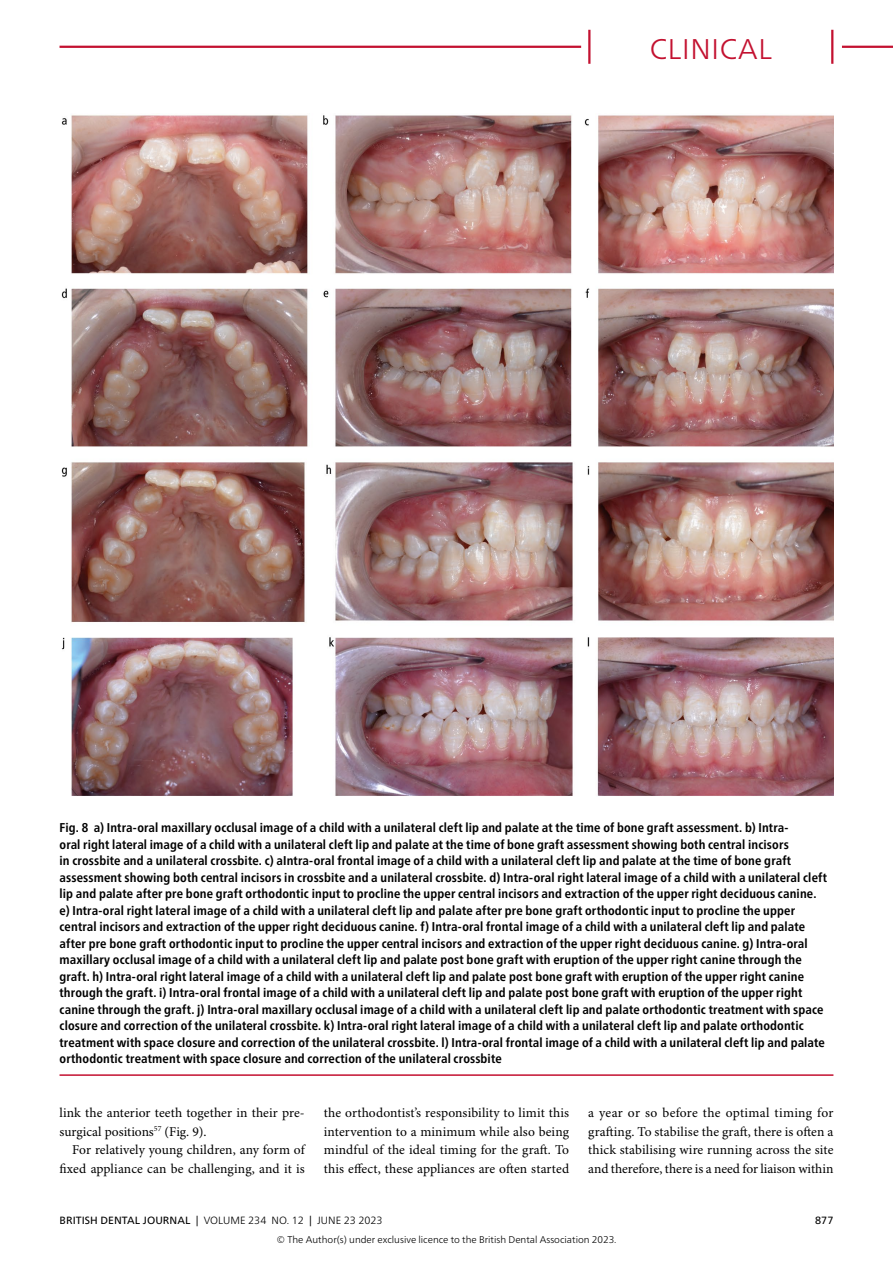
<style>
.page{position:relative;width:893px;height:1263px;background:#fff}
.page>*{position:absolute;margin:0;border:0;box-sizing:border-box;transform-origin:0 0}
.t1{font:300 28.5px "Frutiger Neue LT Pro";letter-spacing:.025em;color:#c31130}
.Para_9pt_justified{font:13.5px/18.8px "Minion Pro";letter-spacing:.005em;color:#000;text-align:justify}
.Image_Caption_MSS{font:12.75px/16.5px "Frutiger Neue LT Pro Cn Bold 2";letter-spacing:.01em;color:#000}
.t2{font:10.5px "Frutiger Neue LT Pro";letter-spacing:.005em;color:#000}
.t3{font:10.5px "Frutiger Neue LT Pro Light 2";letter-spacing:.005em;color:#000}
.t4{font:300 9.75px "Frutiger Neue LT Pro";color:#000}
.s1{font-family:"Frutiger Neue LT Pro";font-weight:700;font-stretch:condensed}
.s2{font-family:"Frutiger Neue LT Pro Light 2"}
</style>
<div class="page">
<img style="left:61px;top:115px;width:772px;height:681px">
<hr style="left:60px;top:1074px;width:773px;height:2px;background:#c31130">
<hr style="left:60px;top:46px;width:521px;height:2px;background:#c31130">
<hr style="left:842px;top:46px;width:51px;height:2px;background:#c31130">
<hr style="left:588px;top:30px;width:2px;height:34px;background:#c31130">
<hr style="left:831px;top:30px;width:2px;height:34px;background:#c31130">
<h1 class="t1" style="left:650px;top:32px;width:124px">CLINICAL</h1>
<p class="Image_Caption_MSS" style="left:60px;top:819px;width:769px">Fig. 8 a) Intra-oral maxillary occlusal image of a child with a unilateral cleft lip and palate at the time of bone graft assessment. b) Intra-<br><span class="s1">oral right lateral image of a child with a unilateral cleft lip and palate at the time of bone graft assessment showing both central incisors<br></span>in crossbite and a unilateral crossbite. c) aIntra-oral frontal image of a child with a unilateral cleft lip and palate at the time of bone graft <span class="s1">assessment showing both central incisors in crossbite and a unilateral crossbite. d) Intra-oral right lateral image of a child with a unilateral cleft lip and palate after pre bone graft orthodontic input to procline the upper central incisors and extraction of the upper right deciduous canine. </span>e) Intra-oral right lateral image of a child with a unilateral cleft lip and palate after pre bone graft orthodontic input to procline the upper central incisors and extraction of the upper right deciduous canine. f) Intra-oral frontal image of a child with a unilateral cleft lip and palate after pre bone graft orthodontic input to procline the upper central incisors and extraction of the upper right deciduous canine. g) Intra-oral <span class="s1">maxillary occlusal image of a child with a unilateral cleft lip and palate post bone graft with eruption of the upper right canine through the </span>graft. h) Intra-oral right lateral image of a child with a unilateral cleft lip and palate post bone graft with eruption of the upper right canine <span class="s1">through the graft. i) Intra-oral frontal image of a child with a unilateral cleft lip and palate post bone graft with eruption of the upper right canine through the graft. j) Intra-oral maxillary occlusal image of a child with a unilateral cleft lip and palate orthodontic treatment with space </span>closure and correction of the unilateral crossbite. k) Intra-oral right lateral image of a child with a unilateral cleft lip and palate orthodontic treatment with space closure and correction of the unilateral crossbite. l) Intra-oral frontal image of a child with a unilateral cleft lip and palate <span class="s1">orthodontic treatment with space closure and correction of the unilateral crossbite</span></p>
<p class="Para_9pt_justified" style="left:60px;top:1104px;width:247px">link the anterior teeth together in their pre&shy;surgical positions<sup>57</sup> (Fig. 9).</p>
<p class="Para_9pt_justified" style="left:60px;top:1141px;width:247px;text-align:right">For relatively young children, any form of fixed appliance can be challenging, and it is</p>
<p class="Para_9pt_justified" style="left:324px;top:1104px;width:247px">the orthodontist’s responsibility to limit this intervention to a minimum while also being mindful of the ideal timing for the graft. To this effect, these appliances are often started</p>
<p class="Para_9pt_justified" style="left:588px;top:1104px;width:247px">a year or so before the optimal timing for grafting. To stabilise the graft, there is often a thick stabilising wire running across the site and therefore, there is a need for liaison within</p>
<p class="t2" style="left:60px;top:1214px;width:269px">BRITISH DENTAL JOURNAL | <span class="s2">VOLUME 234 NO. 12</span> | <span class="s2">JUNE</span></p>
<p class="t3" style="left:344px;top:1214px;width:40px">23 2023</p>
<p class="t2" style="left:815px;top:1214px;width:20px">877</p>
<p class="t4" style="left:276px;top:1234px;width:342px">© The Author(s) under exclusive licence to the British Dental Association 2023.</p>
</div>
